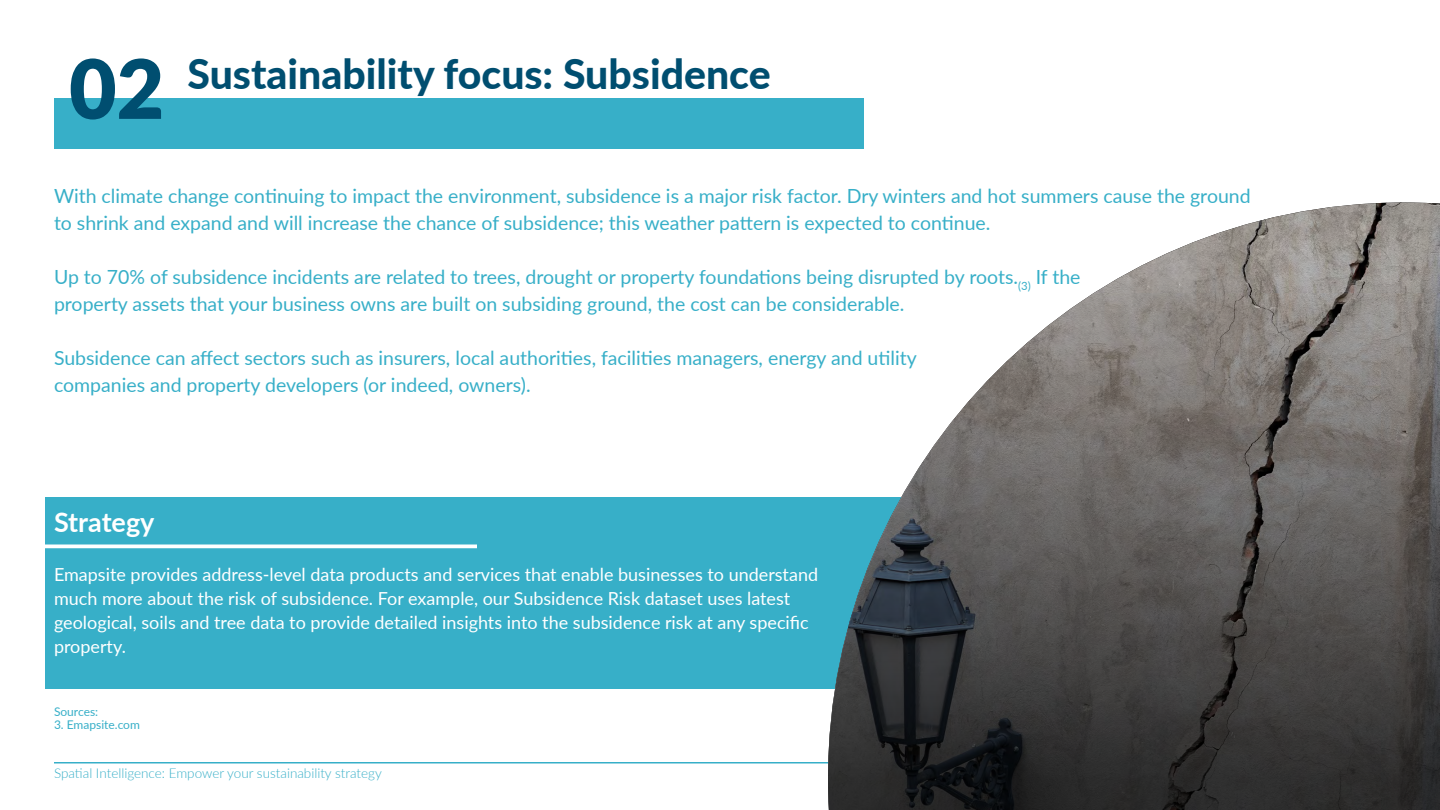
<style>
.page{position:relative;width:1440px;height:810px;background:#fff}
.page>*{position:absolute;margin:0;border:0;box-sizing:border-box;transform-origin:0 0}
.t1{font:800 41.03px "Lato";color:#004e70}
.t2{font:700 27px "Lato";letter-spacing:-.005em;color:#fff}
.t3{font:19.5px/27px "Lato";color:#37afc8}
.t4{font:18px/24px "Lato";color:#fff}
.t5{font:300 13.5px "Lato";color:#37afc8}
.t6{font:12px "Lato";color:#37afc8}
.s1{font-weight:900;font-size:81.97px}
</style>
<div class="page">
<hr style="left:54px;top:762px;width:1350px;height:2px;background:#37afc8">
<div style="left:45px;top:497px;width:945px;height:191px;background:#37afc8"></div>
<svg style="left:828px;top:202px;width:612px;height:608px"></svg>
<div style="left:54px;top:98px;width:810px;height:50px;background:#37afc8"></div>
<svg style="left:45px;top:544px;width:432px;height:4px;background:#e6f5f8"></svg>
<h1 class="t1" style="left:69px;top:43px;width:703px"><span class="s1">02</span> Sustainability focus: Subsidence</h1>
<p class="t3" style="left:54px;top:181px;width:1198px">With climate change continuing to impact the environment, subsidence is a major risk factor. Dry winters and hot summers cause the ground to shrink and expand and will increase the chance of subsidence; this weather pattern is expected to continue.</p>
<p class="t3" style="left:54px;top:262px;width:1028px">Up to 70% of subsidence incidents are related to trees, drought or property foundations being disrupted by roots.<sub>(3)</sub> If the property assets that your business owns are built on subsiding ground, the cost can be considerable.</p>
<p class="t3" style="left:54px;top:343px;width:864px">Subsidence can affect sectors such as insurers, local authorities, facilities managers, energy and utility companies and property developers (or indeed, owners).</p>
<h2 class="t2" style="left:54px;top:503px;width:102px">Strategy</h2>
<p class="t4" style="left:54px;top:562px;width:766px">Emapsite provides address-level data products and services that enable businesses to understand much more about the risk of subsidence. For example, our Subsidence Risk dataset uses latest geological, soils and tree data to provide detailed insights into the subsidence risk at any specific property.</p>
<p class="t6" style="left:54px;top:703px;width:46px">Sources:</p>
<p class="t6" style="left:54px;top:716px;width:87px">3. Emapsite.com</p>
<p class="t5" style="left:54px;top:764px;width:329px">Spatial Intelligence: Empower your sustainability strategy</p>
</div>
